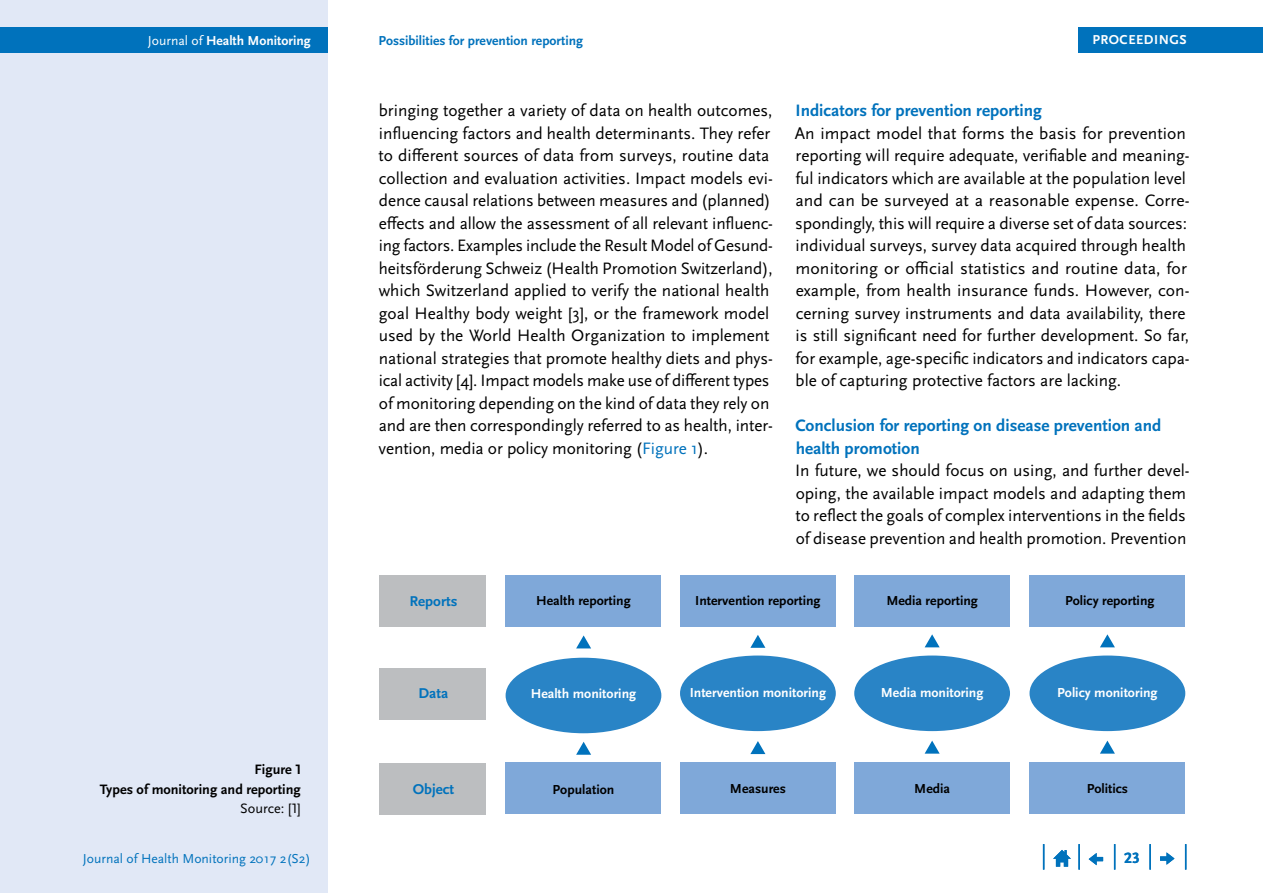
<style>
.page{position:relative;width:1263px;height:893px;background:#fff}
.page>*{position:absolute;margin:0;border:0;box-sizing:border-box;transform-origin:0 0}
.Copy{font:17.25px/22.5px "Scala Sans Pro";color:#000}
.t1{font:700 17.25px/22.5px "Scala Sans Pro";color:#0072bc}
.t2{font:700 15.75px "Scala Sans Pro";color:#0072bc}
.t3{font:700 14.85px "Scala Sans Pro";color:#0072bc}
.t4{font:700 14.25px/19.5px "Scala Sans Pro";color:#000;text-align:right}
.t5{font:14.25px "Scala Sans Pro";color:#000}
.t6{font:700 13.65px "Scala Sans Pro";color:#000}
.t7{font:700 13.65px "Scala Sans Pro";color:#fff}
.t8{font:700 13.65px "Scala Sans Pro";color:#0072bc}
.t9{font:13.65px "Scala Sans Pro";color:#0072bc}
.t10{font:700 13.5px "Scala Sans Pro";letter-spacing:.04em;color:#fff}
.s1{font-weight:400}
.s2{color:#0072bc}
</style>
<div class="page">
<div style="left:0;top:0;width:327px;height:893px;background:#e1e8f6"></div>
<div style="left:0;top:28px;width:327px;height:25px;background:#0072bc"></div>
<div style="left:379px;top:576px;width:107px;height:51px;background:#bcbec0"></div>
<div style="left:379px;top:763px;width:107px;height:52px;background:#bcbec0"></div>
<div style="left:379px;top:668px;width:107px;height:52px;background:#bcbec0"></div>
<div style="left:506px;top:576px;width:155px;height:51px;background:#7fa8d9"></div>
<div style="left:506px;top:762px;width:155px;height:52px;background:#7fa8d9"></div>
<div style="left:680px;top:576px;width:156px;height:51px;background:#7fa8d9"></div>
<div style="left:680px;top:762px;width:156px;height:52px;background:#7fa8d9"></div>
<div style="left:854px;top:576px;width:156px;height:51px;background:#7fa8d9"></div>
<div style="left:854px;top:762px;width:156px;height:52px;background:#7fa8d9"></div>
<div style="left:1029px;top:576px;width:156px;height:51px;background:#7fa8d9"></div>
<div style="left:1029px;top:762px;width:156px;height:52px;background:#7fa8d9"></div>
<div style="left:506px;top:658px;width:155px;height:75px;background:#2984c6;border-radius:50%"></div>
<div style="left:680px;top:655px;width:156px;height:76px;background:#2984c6;border-radius:50%"></div>
<div style="left:854px;top:655px;width:156px;height:76px;background:#2984c6;border-radius:50%"></div>
<div style="left:1029px;top:655px;width:156px;height:76px;background:#2984c6;border-radius:50%"></div>
<svg style="left:576px;top:635px;width:15px;height:13px"></svg>
<svg style="left:576px;top:742px;width:15px;height:13px"></svg>
<svg style="left:750px;top:635px;width:15px;height:13px"></svg>
<svg style="left:750px;top:741px;width:15px;height:13px"></svg>
<svg style="left:925px;top:634px;width:15px;height:13px"></svg>
<svg style="left:925px;top:741px;width:15px;height:13px"></svg>
<svg style="left:1100px;top:634px;width:15px;height:13px"></svg>
<svg style="left:1100px;top:741px;width:15px;height:13px"></svg>
<div style="left:1078px;top:28px;width:185px;height:25px;background:#0072bc"></div>
<svg style="left:1185px;top:844px;width:1px;height:26px"></svg>
<hr style="left:1149px;top:844px;width:2px;height:26px;background:#0072bc">
<svg style="left:1114px;top:844px;width:1px;height:26px"></svg>
<hr style="left:1078px;top:844px;width:2px;height:26px;background:#0072bc">
<svg style="left:1043px;top:844px;width:1px;height:26px"></svg>
<svg style="left:1053px;top:850px;width:18px;height:17px"></svg>
<svg style="left:1089px;top:853px;width:14px;height:12px"></svg>
<svg style="left:1160px;top:852px;width:14px;height:13px"></svg>
<p class="t7" style="left:148px;top:33px;width:164px"><span class="s1">Journal of</span> Health Monitoring</p>
<p class="t4" style="left:100px;top:760px;width:203px">Figure 1<br>Types of monitoring and reporting</p>
<p class="t5" style="left:240px;top:800px;width:62px">Source: [1]</p>
<p class="t9" style="left:83px;top:850px;width:229px">Journal of Health Monitoring 2017 2(S2)</p>
<p class="t8" style="left:378px;top:33px;width:206px">Possibilities for prevention reporting</p>
<p class="Copy" style="left:378px;top:99px;width:396px">bringing together a variety of data on health outcomes, influencing factors and health determinants. They refer to different sources of data from surveys, routine data collection and evaluation activities. Impact models evi&shy;dence causal relations between measures and (planned) effects and allow the assessment of all relevant influenc&shy;ing factors. Examples include the Result Model of Gesund&shy;heitsförderung Schweiz (Health Promotion Switzerland), which Switzerland applied to verify the national health goal Healthy body weight [3], or the framework model used by the World Health Organization to implement national strategies that promote healthy diets and phys&shy;ical activity [4]. Impact models make use of different types of monitoring depending on the kind of data they rely on and are then correspondingly referred to as health, inter&shy;vention, media or policy monitoring (<span class="s2">Figure 1</span>).</p>
<p class="t10" style="left:1092px;top:32px;width:96px">PROCEEDINGS</p>
<h2 class="t1" style="left:795px;top:99px;width:248px">Indicators for prevention reporting</h2>
<p class="Copy" style="left:795px;top:122px;width:396px">An impact model that forms the basis for prevention reporting will require adequate, verifiable and meaning&shy;ful indicators which are available at the population level and can be surveyed at a reasonable expense. Corre&shy;spondingly, this will require a diverse set of data sources: individual surveys, survey data acquired through health monitoring or official statistics and routine data, for example, from health insurance funds. However, con&shy;cerning survey instruments and data availability, there is still significant need for further development. So far, for example, age-specific indicators and indicators capa&shy;ble of capturing protective factors are lacking.</p>
<h2 class="t1" style="left:796px;top:414px;width:367px">Conclusion for reporting on disease prevention and health promotion</h2>
<p class="Copy" style="left:795px;top:459px;width:396px">In future, we should focus on using, and further devel&shy;oping, the available impact models and adapting them to reflect the goals of complex interventions in the fields of disease prevention and health promotion. Prevention</p>
<p class="t3" style="left:409px;top:592px;width:50px">Reports</p>
<p class="t6" style="left:536px;top:592px;width:96px">Health reporting</p>
<p class="t6" style="left:695px;top:592px;width:127px">Intervention reporting</p>
<p class="t6" style="left:886px;top:592px;width:93px">Media reporting</p>
<p class="t6" style="left:1065px;top:592px;width:91px">Policy reporting</p>
<p class="t3" style="left:419px;top:684px;width:31px">Data</p>
<p class="t7" style="left:531px;top:685px;width:107px">Health monitoring</p>
<p class="t7" style="left:690px;top:685px;width:138px">Intervention monitoring</p>
<p class="t7" style="left:881px;top:685px;width:104px">Media monitoring</p>
<p class="t7" style="left:1057px;top:685px;width:102px">Policy monitoring</p>
<p class="t3" style="left:413px;top:780px;width:43px">Object</p>
<p class="t6" style="left:553px;top:782px;width:63px">Population</p>
<p class="t6" style="left:730px;top:780px;width:57px">Measures</p>
<p class="t6" style="left:914px;top:780px;width:37px">Media</p>
<p class="t6" style="left:1087px;top:780px;width:43px">Politics</p>
<p class="t2" style="left:1124px;top:849px;width:17px">23</p>
</div>
